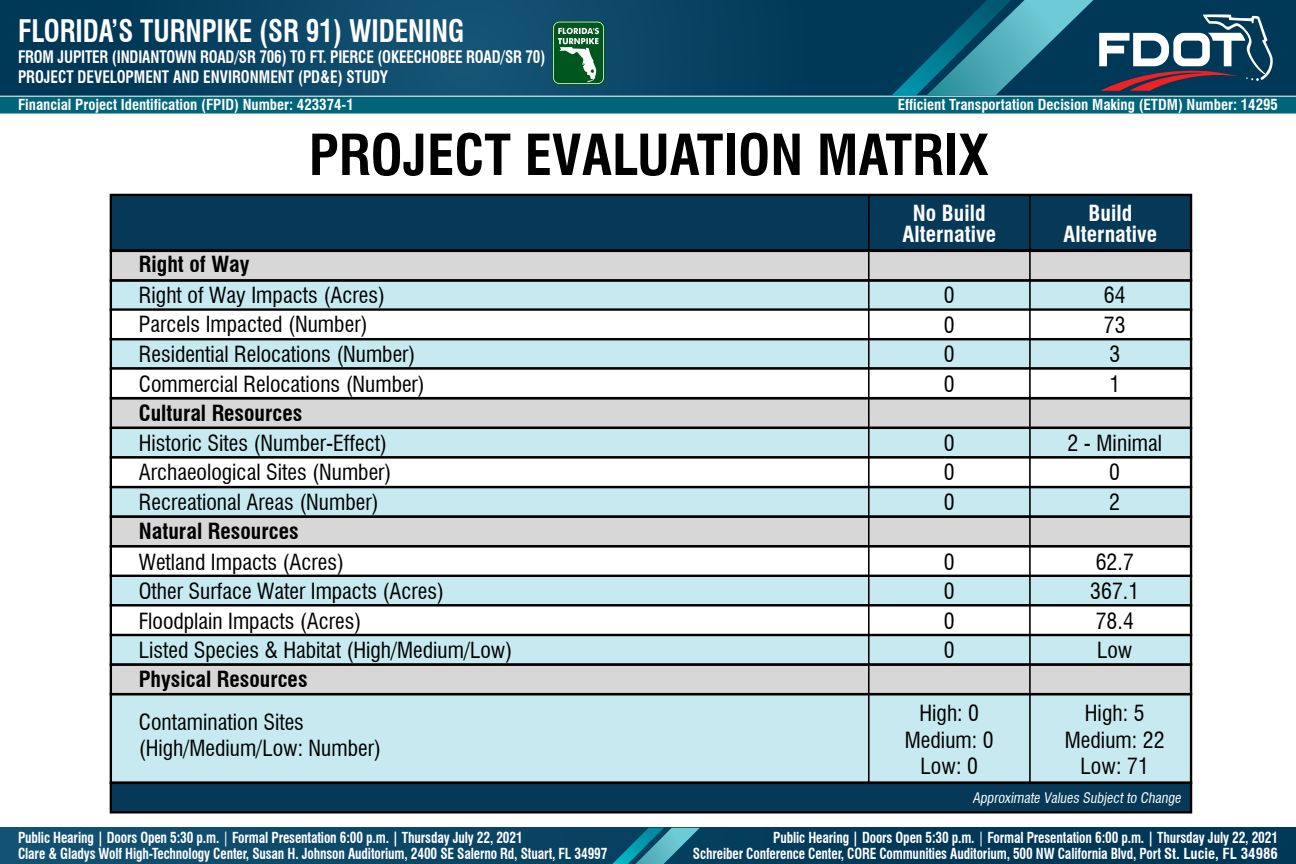
<style>
.page{position:relative;width:1296px;height:864px;background:#fff}
.page>*{position:absolute;margin:0;border:0;box-sizing:border-box;transform-origin:0 0}
.t1{font:700 condensed 55px "Swiss 721 BT";color:#000}
.t2{font:700 condensed 30.4px "Swiss 721 BT";color:#fff;scale:.9 1}
.t3{font:condensed 21.75px/29.4px "Swiss 721 BT";color:#000}
.t4{font:700 condensed 21.75px "Swiss 721 BT";color:#000}
.t5{font:700 condensed 21.75px/20.8px "Swiss 721 BT";letter-spacing:.005em;color:#fff;text-align:center}
.t6{font:700 condensed 16.9px/20.2px "Swiss 721 BT";letter-spacing:-.01em;color:#fff;scale:.9 1}
.t7{font:700 condensed 14.85px/15.5px "Swiss 721 BT";letter-spacing:-.01em;color:#fff;scale:.9 1}
.t8{font:700 condensed 14.85px "Swiss 721 BT";letter-spacing:-.01em;color:#fff}
.t9{font:italic condensed 14.15px "Swiss 721 BT";color:#fff}
.s1{font-weight:400}
</style>
<div class="page">
<div style="left:111px;top:694px;width:1080px;height:89px;background:#c6eaef"></div>
<div style="left:111px;top:665px;width:1080px;height:29px;background:#d7d7d7"></div>
<div style="left:110px;top:663px;width:1082px;height:32px;border:2px solid #000"></div>
<div style="left:111px;top:576px;width:1080px;height:29px;background:#c6eaef"></div>
<div style="left:110px;top:545px;width:1082px;height:32px;border:2px solid #000"></div>
<div style="left:111px;top:517px;width:1080px;height:29px;background:#d7d7d7"></div>
<div style="left:110px;top:515px;width:1082px;height:32px;border:2px solid #000"></div>
<div style="left:111px;top:635px;width:1080px;height:30px;background:#c6eaef"></div>
<div style="left:110px;top:634px;width:1082px;height:32px;border:2px solid #000"></div>
<div style="left:110px;top:604px;width:1082px;height:32px;border:2px solid #000"></div>
<div style="left:111px;top:428px;width:1080px;height:29px;background:#c6eaef"></div>
<div style="left:111px;top:487px;width:1080px;height:30px;background:#c6eaef"></div>
<div style="left:110px;top:486px;width:1082px;height:32px;border:2px solid #000"></div>
<div style="left:110px;top:456px;width:1082px;height:32px;border:2px solid #000"></div>
<div style="left:111px;top:398px;width:1080px;height:30px;background:#d7d7d7"></div>
<div style="left:110px;top:397px;width:1082px;height:32px;border:2px solid #000"></div>
<div style="left:111px;top:251px;width:1080px;height:29px;background:#d7d7d7"></div>
<div style="left:111px;top:280px;width:1080px;height:30px;background:#c6eaef"></div>
<div style="left:110px;top:279px;width:1082px;height:32px;border:2px solid #000"></div>
<div style="left:111px;top:339px;width:1080px;height:30px;background:#c6eaef"></div>
<div style="left:110px;top:367px;width:1082px;height:32px;border:2px solid #000"></div>
<div style="left:110px;top:308px;width:1082px;height:32px;border:2px solid #000"></div>
<div style="left:111px;top:195px;width:1080px;height:55px;background:#053957"></div>
<div style="left:110px;top:194px;width:1082px;height:58px;border:2px solid #000"></div>
<hr style="left:111px;top:249px;width:1080px;height:3px;background:#000">
<hr style="left:1029px;top:196px;width:2px;height:587px;background:#000">
<hr style="left:868px;top:196px;width:2px;height:587px;background:#000">
<div style="left:111px;top:783px;width:1080px;height:29px;background:#053957"></div>
<div style="left:110px;top:782px;width:1082px;height:31px;border:2px solid #000"></div>
<svg style="left:0;top:0;width:1296px;height:114px;background:#14536e"></svg>
<div style="left:0;top:828px;width:1296px;height:36px;background:linear-gradient(to right,#125071,#003352)"></div>
<svg style="left:612px;top:828px;width:88px;height:36px;background:#22788f"></svg>
<h2 class="t2" style="left:18px;top:13px;width:497px">FLORIDA’S TURNPIKE (SR 91) WIDENING</h2>
<p class="t6" style="left:18px;top:46px;width:587px">FROM JUPITER (INDIANTOWN ROAD/SR 706) TO FT. PIERCE (OKEECHOBEE ROAD/SR 70)<br>PROJECT DEVELOPMENT AND ENVIRONMENT (PD&amp;E) STUDY</p>
<p class="t8" style="left:18px;top:95px;width:337px">Financial Project Identification (FPID) Number: 423374-1</p>
<p class="t8" style="left:898px;top:95px;width:382px">Efficient Transportation Decision Making (ETDM) Number: 14295</p>
<h1 class="t1" style="left:309px;top:122px;width:681px">PROJECT EVALUATION MATRIX</h1>
<p class="t4" style="left:139px;top:251px;width:112px">Right of Way</p>
<p class="t3" style="left:139px;top:281px;width:248px;line-height:28.7px">Right of Way Impacts (Acres)<br>Parcels Impacted (Number)</p>
<p class="t3" style="left:139px;top:340px;width:288px">Residential Relocations (Number)<br>Commercial Relocations (Number)</p>
<p class="t5" style="left:902px;top:203px;width:95px">No Build<br>Alternative</p>
<p class="t3" style="left:944px;top:280px;width:12px;line-height:29.6px;text-align:justify">0<br>0<br>0<br>0</p>
<p class="t5" style="left:1064px;top:203px;width:95px">Build<br>Alternative</p>
<p class="t3" style="left:1104px;top:280px;width:23px;line-height:29.6px">64<br>73<br>3<br>1</p>
<p class="t4" style="left:139px;top:400px;width:165px">Cultural Resources</p>
<p class="t3" style="left:139px;top:428px;width:254px;line-height:29.8px">Historic Sites (Number-Effect)<br>Archaeological Sites (Number)<br>Recreational Areas (Number)</p>
<p class="t3" style="left:1067px;top:428px;width:96px;line-height:29.7px;text-align:center">2 - Minimal<br>0<br>2</p>
<p class="t3" style="left:944px;top:428px;width:12px;line-height:29.7px;text-align:justify">0<br>0<br>0</p>
<p class="t4" style="left:139px;top:518px;width:162px">Natural Resources</p>
<p class="t3" style="left:139px;top:547px;width:375px">Wetland Impacts (Acres)<br>Other Surface Water Impacts (Acres)<br>Floodplain Impacts (Acres)<br>Listed Species &amp; Habitat (High/Medium/Low)</p>
<p class="t3" style="left:1090px;top:547px;width:51px;text-align:center">62.7<br>367.1<br>78.4<br>Low</p>
<p class="t3" style="left:944px;top:547px;width:12px;text-align:justify">0<br>0<br>0<br>0</p>
<p class="t4" style="left:139px;top:666px;width:170px">Physical Resources</p>
<p class="t3" style="left:139px;top:709px;width:244px;line-height:26.1px">Contamination Sites (High/Medium/Low: Number)</p>
<p class="t3" style="left:1065px;top:699px;width:101px;line-height:26.8px;text-align:center">High: 5<br>Medium: 22<br>Low: 71</p>
<p class="t3" style="left:905px;top:699px;width:91px;line-height:26.8px;text-align:center">High: 0<br>Medium: 0<br>Low: 0</p>
<p class="t9" style="left:972px;top:789px;width:213px">Approximate Values Subject to Change</p>
<p class="t7" style="left:18px;top:830px;width:656px">Public Hearing | Doors Open 5:30 p.m. <span class="s1">|</span> Formal Presentation 6:00 p.m. | Thursday July 22, 2021<br>Clare &amp; Gladys Wolf High-Technology Center, Susan H. Johnson Auditorium, 2400 SE Salerno Rd, Stuart, FL 34997</p>
<p class="t7" style="left:693px;top:830px;width:652px;text-align:right">Public Hearing | Doors Open 5:30 p.m. <span class="s1">|</span> Formal Presentation 6:00 p.m. | Thursday July 22, 2021<br>Schreiber Conference Center, CORE Communities Auditorium, 500 NW California Blvd, Port St. Lucie, FL 34986</p>
</div>
